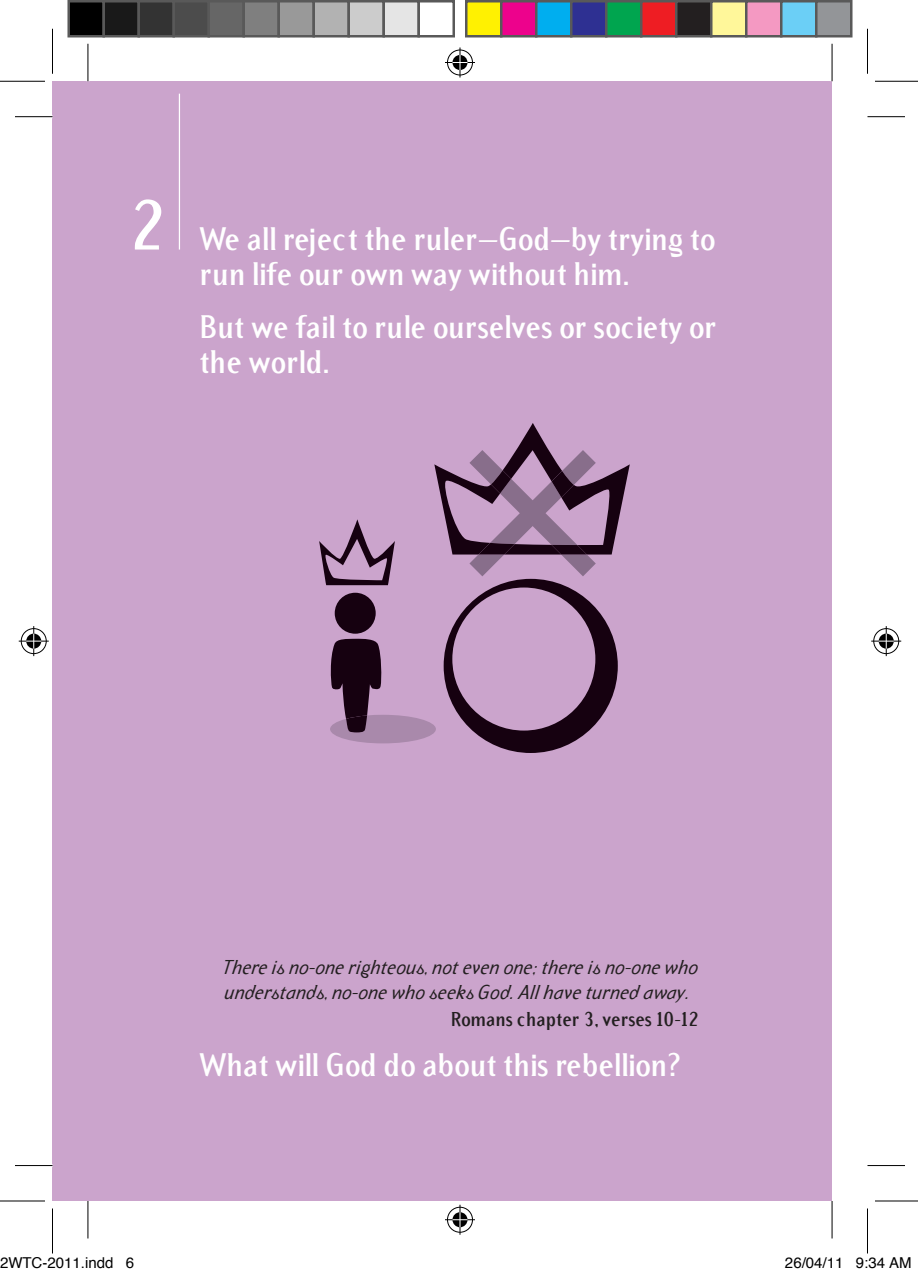
<style>
.page{position:relative;width:920px;height:1276px;background:#fff}
.page>*{position:absolute;margin:0;border:0;box-sizing:border-box;transform-origin:0 0}
.t1{font:700 70px "Formica";color:#fff}
.t2{font:700 32.5px/35px "Formica";color:#fff}
.t3{font:italic 20px/25px "Formica";color:#231f20}
.t4{font:700 20px "Formica";color:#231f20}
.t5{font:15px "Helvetica";color:#000}
</style>
<div class="page">
<div style="left:52px;top:81px;width:780px;height:1120px;background:#cba4cc"></div>
<hr style="left:179px;top:94px;width:1px;height:156px;background:#fff">
<svg style="left:319px;top:423px;width:311px;height:330px"></svg>
<svg style="left:831px;top:44px;width:1px;height:37px"></svg>
<svg style="left:831px;top:1201px;width:1px;height:37px"></svg>
<hr style="left:15px;top:116px;width:37px;height:1px;background:#000">
<hr style="left:867px;top:116px;width:38px;height:1px;background:#000">
<hr style="left:15px;top:1165px;width:37px;height:1px;background:#000">
<hr style="left:867px;top:1165px;width:38px;height:1px;background:#000">
<hr style="left:88px;top:44px;width:1px;height:37px;background:#000">
<hr style="left:88px;top:1201px;width:1px;height:37px;background:#000">
<hr style="left:832px;top:44px;width:1px;height:37px;background:#000">
<hr style="left:832px;top:1201px;width:1px;height:37px;background:#000">
<hr style="left:0;top:81px;width:45px;height:1px;background:#000">
<hr style="left:875px;top:81px;width:43px;height:1px;background:#000">
<hr style="left:0;top:1201px;width:45px;height:1px;background:#000">
<hr style="left:875px;top:1201px;width:43px;height:1px;background:#000">
<hr style="left:52px;top:29px;width:1px;height:45px;background:#000">
<hr style="left:52px;top:1208px;width:1px;height:45px;background:#000">
<hr style="left:867px;top:29px;width:1px;height:45px;background:#000">
<hr style="left:867px;top:1208px;width:1px;height:45px;background:#000">
<div style="left:446px;top:48px;width:28px;height:29px;border:3px solid #fff;border-radius:50%"></div>
<hr style="left:445px;top:61px;width:30px;height:3px;background:#fff">
<svg style="left:458px;top:48px;width:4px;height:30px"></svg>
<div style="left:451px;top:53px;width:18px;height:19px;border:3px solid #fff;border-radius:50%"></div>
<div style="left:447px;top:50px;width:26px;height:25px;border:1px solid #000;border-radius:50%"></div>
<hr style="left:445px;top:62px;width:30px;height:1px;background:#000">
<hr style="left:460px;top:48px;width:1px;height:30px;background:#000">
<svg style="left:452px;top:55px;width:15px;height:15px"></svg>
<div style="left:446px;top:1206px;width:28px;height:28px;border:3px solid #fff;border-radius:50%"></div>
<hr style="left:445px;top:1218px;width:30px;height:3px;background:#fff">
<svg style="left:458px;top:1205px;width:4px;height:30px"></svg>
<div style="left:451px;top:1211px;width:18px;height:18px;border:3px solid #fff;border-radius:50%"></div>
<div style="left:447px;top:1207px;width:26px;height:25px;border:1px solid #000;border-radius:50%"></div>
<hr style="left:445px;top:1219px;width:30px;height:1px;background:#000">
<hr style="left:460px;top:1205px;width:1px;height:30px;background:#000">
<svg style="left:452px;top:1212px;width:15px;height:15px"></svg>
<div style="left:20px;top:627px;width:28px;height:28px;border:3px solid #fff;border-radius:50%"></div>
<hr style="left:19px;top:640px;width:30px;height:3px;background:#fff">
<hr style="left:32px;top:626px;width:3px;height:30px;background:#fff">
<div style="left:25px;top:632px;width:18px;height:18px;border:3px solid #fff;border-radius:50%"></div>
<div style="left:21px;top:628px;width:26px;height:26px;border:1px solid #000;border-radius:50%"></div>
<hr style="left:19px;top:641px;width:30px;height:1px;background:#000">
<hr style="left:33px;top:626px;width:1px;height:30px;background:#000">
<svg style="left:26px;top:634px;width:15px;height:15px"></svg>
<div style="left:872px;top:627px;width:28px;height:28px;border:3px solid #fff;border-radius:50%"></div>
<hr style="left:871px;top:640px;width:30px;height:3px;background:#fff">
<hr style="left:885px;top:626px;width:3px;height:30px;background:#fff">
<div style="left:877px;top:632px;width:18px;height:18px;border:3px solid #fff;border-radius:50%"></div>
<div style="left:873px;top:628px;width:26px;height:26px;border:1px solid #000;border-radius:50%"></div>
<hr style="left:871px;top:641px;width:30px;height:1px;background:#000">
<hr style="left:886px;top:626px;width:1px;height:30px;background:#000">
<svg style="left:879px;top:634px;width:15px;height:15px"></svg>
<div style="left:69px;top:1px;width:35px;height:35px;background:#000"></div>
<div style="left:67px;top:1px;width:38px;height:37px;border:2px solid #595959"></div>
<div style="left:104px;top:1px;width:35px;height:35px;background:#191919"></div>
<div style="left:102px;top:1px;width:38px;height:37px;border:2px solid #595959"></div>
<div style="left:139px;top:1px;width:35px;height:35px;background:#333"></div>
<div style="left:137px;top:1px;width:38px;height:37px;border:2px solid #595959"></div>
<div style="left:174px;top:1px;width:35px;height:35px;background:#4c4c4c"></div>
<div style="left:172px;top:1px;width:38px;height:37px;border:2px solid #595959"></div>
<div style="left:209px;top:1px;width:35px;height:35px;background:#666"></div>
<div style="left:207px;top:1px;width:38px;height:37px;border:2px solid #595959"></div>
<div style="left:244px;top:1px;width:35px;height:35px;background:#7f7f7f"></div>
<div style="left:242px;top:1px;width:38px;height:37px;border:2px solid #595959"></div>
<div style="left:279px;top:1px;width:35px;height:35px;background:#999"></div>
<div style="left:277px;top:1px;width:38px;height:37px;border:2px solid #595959"></div>
<div style="left:314px;top:1px;width:35px;height:35px;background:#b2b2b2"></div>
<div style="left:312px;top:1px;width:38px;height:37px;border:2px solid #595959"></div>
<div style="left:349px;top:1px;width:35px;height:35px;background:#ccc"></div>
<div style="left:347px;top:1px;width:38px;height:37px;border:2px solid #595959"></div>
<div style="left:384px;top:1px;width:35px;height:35px;background:#e5e5e5"></div>
<div style="left:382px;top:1px;width:38px;height:37px;border:2px solid #595959"></div>
<div style="left:417px;top:1px;width:38px;height:37px;border:2px solid #595959"></div>
<div style="left:466px;top:1px;width:35px;height:35px;background:#fff101"></div>
<div style="left:465px;top:1px;width:37px;height:37px;border:2px solid #595959"></div>
<div style="left:501px;top:1px;width:35px;height:35px;background:#ed028c"></div>
<div style="left:500px;top:1px;width:37px;height:37px;border:2px solid #595959"></div>
<div style="left:536px;top:1px;width:35px;height:35px;background:#00aeef"></div>
<div style="left:535px;top:1px;width:37px;height:37px;border:2px solid #595959"></div>
<div style="left:571px;top:1px;width:35px;height:35px;background:#2e3092"></div>
<div style="left:570px;top:1px;width:37px;height:37px;border:2px solid #595959"></div>
<div style="left:606px;top:1px;width:35px;height:35px;background:#00a54f"></div>
<div style="left:605px;top:1px;width:37px;height:37px;border:2px solid #595959"></div>
<div style="left:641px;top:1px;width:35px;height:35px;background:#ee1d23"></div>
<div style="left:640px;top:1px;width:37px;height:37px;border:2px solid #595959"></div>
<div style="left:676px;top:1px;width:35px;height:35px;background:#231f20"></div>
<div style="left:675px;top:1px;width:37px;height:37px;border:2px solid #595959"></div>
<div style="left:711px;top:1px;width:35px;height:35px;background:#fff79a"></div>
<div style="left:710px;top:1px;width:37px;height:37px;border:2px solid #595959"></div>
<div style="left:746px;top:1px;width:35px;height:35px;background:#f499c2"></div>
<div style="left:745px;top:1px;width:37px;height:37px;border:2px solid #595959"></div>
<div style="left:781px;top:1px;width:35px;height:35px;background:#6bcff6"></div>
<div style="left:780px;top:1px;width:37px;height:37px;border:2px solid #595959"></div>
<div style="left:816px;top:1px;width:35px;height:35px;background:#939598"></div>
<div style="left:815px;top:1px;width:37px;height:37px;border:2px solid #595959"></div>
<h1 class="t1" style="left:130px;top:184px;width:39px">2</h1>
<p class="t2" style="left:200px;top:221px;width:517px">We all reject the ruler—God—by trying to run life our own way without him.</p>
<p class="t2" style="left:200px;top:308px;width:519px">But we fail to rule ourselves or society or the world.</p>
<p class="t3" style="left:224px;top:954px;width:476px">There is no-one righteous, not even one; there is no-one who understands, no-one who seeks God. All have turned away.</p>
<p class="t4" style="left:451px;top:1007px;width:250px">Romans chapter 3, verses 10-12</p>
<p class="t2" style="left:200px;top:1046px;width:483px">What will God do about this rebellion?</p>
<p class="t5" style="left:0;top:1257px;width:136px">2WTC-2011.indd 6</p>
<p class="t5" style="left:785px;top:1257px;width:128px">26/04/11 9:34 AM</p>
</div>
